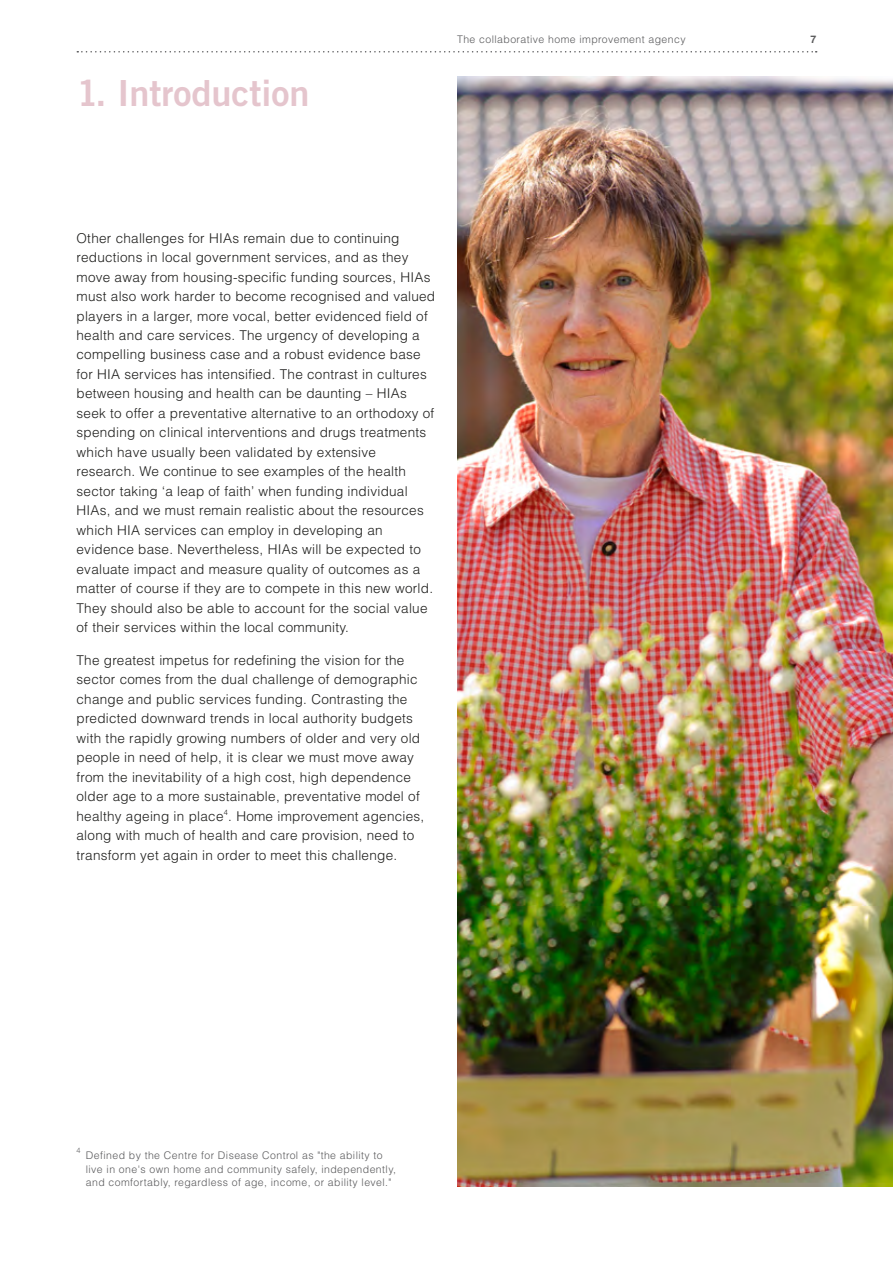
<style>
.page{position:relative;width:893px;height:1263px;background:#fff}
.page>*{position:absolute;margin:0;border:0;box-sizing:border-box;transform-origin:0 0}
.t1{font:36px "Trade Gothic LT Bold Two";color:#e5c5cd}
.t2{font:300 13.5px/19.5px "Helvetica LT";letter-spacing:.02em;color:#1d1d1b}
.t3{font:300 10.5px/13.5px "Helvetica LT";letter-spacing:.04em;color:#5a5a5c}
.t4{font:700 10.5px "Helvetica LT";color:#5a5a5c}
.t5{font:300 7.5px "Helvetica Neue LT";color:#5a5a5c}
</style>
<div class="page">
<svg style="left:77px;top:51px;width:740px;height:2px"></svg>
<img style="left:457px;top:77px;width:436px;height:1109px">
<h1 class="t1" style="left:77px;top:71px;width:235px">1. Introduction</h1>
<p class="t3" style="left:457px;top:33px;width:230px">The collaborative home improvement agency</p>
<p class="t4" style="left:811px;top:33px;width:7px">7</p>
<p class="t2" style="left:77px;top:228px;width:360px">Other challenges for HIAs remain due to continuing reductions in local government services, and as they move away from housing-specific funding sources, HIAs must also work harder to become recognised and valued players in a larger, more vocal, better evidenced field of health and care services. The urgency of developing a compelling business case and a robust evidence base for HIA services has intensified. The contrast in cultures between housing and health can be daunting – HIAs seek to offer a preventative alternative to an orthodoxy of spending on clinical interventions and drugs treatments which have usually been validated by extensive research. We continue to see examples of the health sector taking ‘a leap of faith’ when funding individual HIAs, and we must remain realistic about the resources which HIA services can employ in developing an evidence base. Nevertheless, HIAs will be expected to evaluate impact and measure quality of outcomes as a matter of course if they are to compete in this new world.<br>They should also be able to account for the social value of their services within the local community.</p>
<p class="t2" style="left:77px;top:650px;width:349px">The greatest impetus for redefining the vision for the sector comes from the dual challenge of demographic change and public services funding. Contrasting the predicted downward trends in local authority budgets with the rapidly growing numbers of older and very old people in need of help, it is clear we must move away from the inevitability of a high cost, high dependence older age to a more sustainable, preventative model of healthy ageing in place<sup>4</sup>. Home improvement agencies, along with much of health and care provision, need to transform yet again in order to meet this challenge.</p>
<p class="t5" style="left:77px;top:1146px;width:6px">4</p>
<p class="t3" style="left:86px;top:1148px;width:312px">Defined by the Centre for Disease Control as "the ability to live in one's own home and community safely, independently, and comfortably, regardless of age, income, or ability level."</p>
</div>
